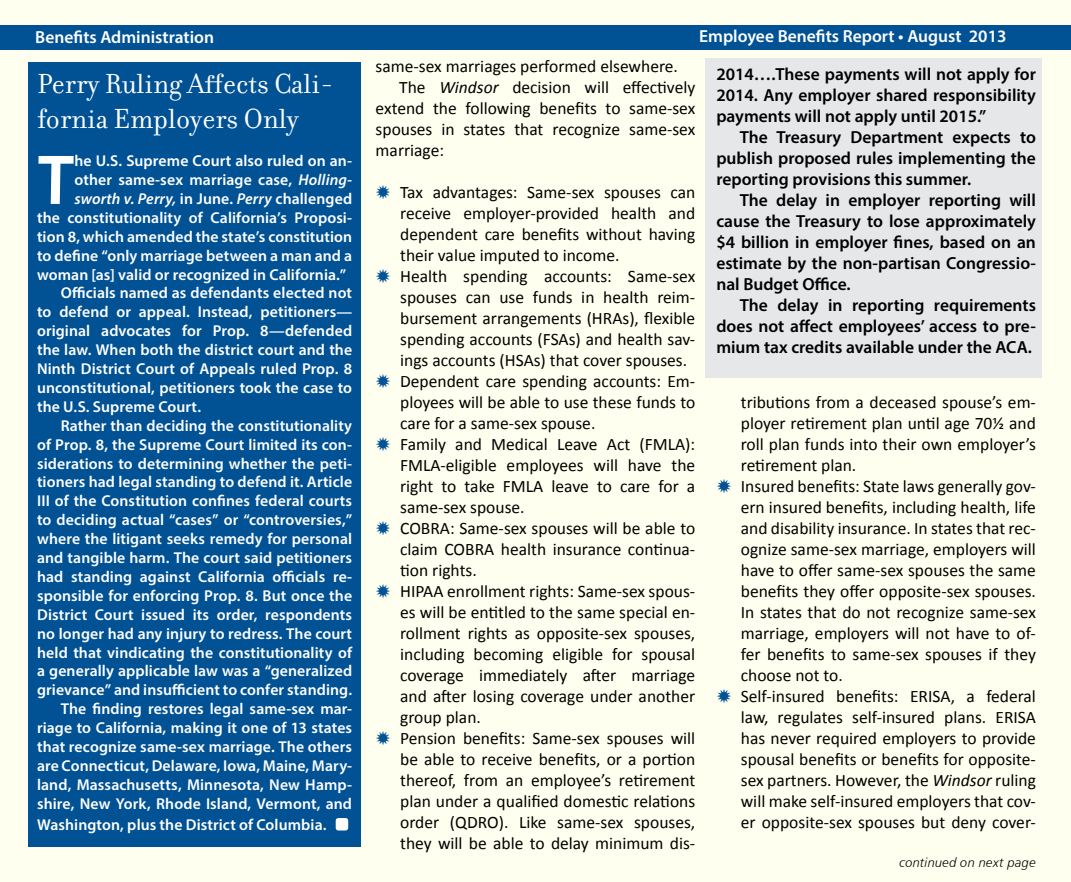
<style>
.page{position:relative;width:1071px;height:882px;background:#fff}
.page>*{position:absolute;margin:0;border:0;box-sizing:border-box;transform-origin:0 0}
.t1{font:69.48px "Humanist 531 BT Bold A";color:#fff}
.t2{font:29.75px/35px "Filosofia";color:#fff}
.t3{font:17.5px/21px "Calibri";color:#000}
.t4{font:600 17.5px/21px "Myriad Pro";color:#000;text-align:justify}
.t5{font:600 17.5px "Myriad Pro";color:#fff}
.t6{font:600 15.75px "Myriad Pro";letter-spacing:.005em;color:#fff}
.t7{font:italic 600 15.75px "Myriad Pro";letter-spacing:.005em;color:#fff}
.t8{font:13.12px "Humanist 777 BT Light Italic B";letter-spacing:.015em;color:#000}
.s1{font-style:italic}
.s2{font-style:normal}
</style>
<div class="page">
<div style="left:1px;top:1px;width:1070px;height:881px;background:#fffff0"></div>
<div style="left:0;top:25px;width:1071px;height:24px;background:#005295"></div>
<div style="left:706px;top:58px;width:336px;height:320px;background:#e6e7e8"></div>
<div style="left:28px;top:63px;width:333px;height:784px;background:#005295"></div>
<div style="left:336px;top:818px;width:12px;height:13px;background:#fff;border-radius:3px"></div>
<p class="t5" style="left:35px;top:26px;width:180px">Benefits Administration</p>
<p class="t5" style="left:699px;top:25px;width:309px">Employee Benefits Report • August 2013</p>
<h2 class="t2" style="left:37px;top:67px;width:298px">Perry Ruling Affects Cali&shy;fornia Employers Only</h2>
<h1 class="t1" style="left:37px;top:137px;width:39px">T</h1>
<p class="t6" style="left:74px;top:151px;width:279px">he U.S. Supreme Court also ruled on an-</p>
<p class="t3" style="left:376px;top:56px;width:304px">same-sex marriages performed elsewhere.</p>
<p class="t3" style="left:399px;top:77px;width:298px">The <span class="s1">Windsor</span> decision will effectively</p>
<p class="t3" style="left:376px;top:98px;width:321px">extend the following benefits to same-sex</p>
<p class="t3" style="left:376px;top:119px;width:321px">spouses in states that recognize same-sex</p>
<p class="t3" style="left:376px;top:140px;width:70px">marriage:</p>
<p class="t3" style="left:400px;top:182px;width:297px">Tax advantages: Same-sex spouses can receive employer-provided health and dependent care benefits without having their value imputed to income.<br>Health spending accounts: Same-sex spouses can use funds in health reim&shy;bursement arrangements (HRAs), flexible spending accounts (FSAs) and health sav&shy;ings accounts (HSAs) that cover spouses.<br>Dependent care spending accounts: Em&shy;ployees will be able to use these funds to care for a same-sex spouse.<br>Family and Medical Leave Act (FMLA):<br>FMLA-eligible employees will have the right to take FMLA leave to care for a same-sex spouse.<br>COBRA: Same-sex spouses will be able to claim COBRA health insurance continua&shy;tion rights.<br>HIPAA enrollment rights: Same-sex spous&shy;es will be entitled to the same special en&shy;rollment rights as opposite-sex spouses, including becoming eligible for spousal coverage immediately after marriage and after losing coverage under another group plan.<br>Pension benefits: Same-sex spouses will be able to receive benefits, or a portion thereof, from an employee’s retirement plan under a qualified domestic relations order (QDRO). Like same-sex spouses, they will be able to delay minimum dis-</p>
<p class="t4" style="left:716px;top:63px;width:321px">2014….These payments will not apply for 2014. Any employer shared responsibility payments will not apply until 2015.”</p>
<p class="t4" style="left:716px;top:126px;width:321px;text-indent:24px">The Treasury Department expects to publish proposed rules implementing the reporting provisions this summer.</p>
<p class="t4" style="left:716px;top:189px;width:321px;text-indent:24px">The delay in employer reporting will cause the Treasury to lose approximately $4 billion in employer fines, based on an estimate by the non-partisan Congressio&shy;nal Budget Office.</p>
<p class="t4" style="left:716px;top:294px;width:321px;text-indent:24px">The delay in reporting requirements does not affect employees’ access to pre&shy;mium tax credits available under the ACA.</p>
<p class="t6" style="left:74px;top:170px;width:279px">other same-sex marriage case, <span class="s1">Holling-</span></p>
<p class="t7" style="left:74px;top:189px;width:279px">sworth v. Perry, <span class="s2">in June.</span> Perry <span class="s2">challenged</span></p>
<p class="t6" style="left:37px;top:208px;width:317px">the constitutionality of California’s Proposi-</p>
<p class="t6" style="left:37px;top:226px;width:317px">tion 8, which amended the state’s constitution</p>
<p class="t6" style="left:37px;top:245px;width:317px">to define “only marriage between a man and a</p>
<p class="t6" style="left:37px;top:264px;width:311px">woman [as] valid or recognized in California.”</p>
<p class="t6" style="left:61px;top:283px;width:293px">Officials named as defendants elected not</p>
<p class="t6" style="left:37px;top:302px;width:317px">to defend or appeal. Instead, petitioners—</p>
<p class="t6" style="left:37px;top:321px;width:317px">original advocates for Prop. 8—defended</p>
<p class="t6" style="left:37px;top:340px;width:317px">the law. When both the district court and the</p>
<p class="t6" style="left:37px;top:359px;width:317px">Ninth District Court of Appeals ruled Prop. 8</p>
<p class="t6" style="left:37px;top:378px;width:317px">unconstitutional, petitioners took the case to</p>
<p class="t6" style="left:37px;top:397px;width:166px">the U.S. Supreme Court.</p>
<p class="t6" style="left:61px;top:415px;width:293px">Rather than deciding the constitutionality</p>
<p class="t6" style="left:37px;top:434px;width:317px">of Prop. 8, the Supreme Court limited its con-</p>
<p class="t6" style="left:37px;top:453px;width:317px">siderations to determining whether the peti-</p>
<p class="t6" style="left:37px;top:472px;width:317px">tioners had legal standing to defend it. Article</p>
<p class="t6" style="left:37px;top:491px;width:317px">III of the Constitution confines federal courts</p>
<p class="t6" style="left:37px;top:510px;width:317px">to deciding actual “cases” or “controversies,”</p>
<p class="t6" style="left:37px;top:529px;width:317px">where the litigant seeks remedy for personal</p>
<p class="t6" style="left:37px;top:548px;width:317px">and tangible harm. The court said petitioners</p>
<p class="t6" style="left:37px;top:567px;width:317px">had standing against California officials re-</p>
<p class="t6" style="left:37px;top:586px;width:317px">sponsible for enforcing Prop. 8. But once the</p>
<p class="t6" style="left:37px;top:604px;width:317px">District Court issued its order, respondents</p>
<p class="t6" style="left:37px;top:623px;width:317px">no longer had any injury to redress. The court</p>
<p class="t6" style="left:37px;top:642px;width:317px">held that vindicating the constitutionality of</p>
<p class="t6" style="left:37px;top:661px;width:317px">a generally applicable law was a “generalized</p>
<p class="t6" style="left:37px;top:680px;width:317px">grievance” and insufficient to confer standing.</p>
<p class="t6" style="left:61px;top:699px;width:293px">The finding restores legal same-sex mar-</p>
<p class="t6" style="left:37px;top:718px;width:317px">riage to California, making it one of 13 states</p>
<p class="t6" style="left:37px;top:737px;width:317px">that recognize same-sex marriage. The others</p>
<p class="t6" style="left:37px;top:756px;width:317px">are Connecticut, Delaware, Iowa, Maine, Mary-</p>
<p class="t6" style="left:37px;top:775px;width:317px">land, Massachusetts, Minnesota, New Hamp-</p>
<p class="t6" style="left:37px;top:793px;width:317px">shire, New York, Rhode Island, Vermont, and</p>
<p class="t6" style="left:37px;top:814px;width:291px">Washington, plus the District of Columbia.</p>
<p class="t3" style="left:741px;top:392px;width:297px">tributions from a deceased spouse’s em&shy;ployer retirement plan until age 70½ and roll plan funds into their own employer’s retirement plan.<br>Insured benefits: State laws generally gov&shy;ern insured benefits, including health, life and disability insurance. In states that rec&shy;ognize same-sex marriage, employers will have to offer same-sex spouses the same benefits they offer opposite-sex spouses.<br>In states that do not recognize same-sex marriage, employers will not have to of&shy;fer benefits to same-sex spouses if they choose not to.<br>Self-insured benefits: ERISA, a federal law, regulates self-insured plans. ERISA has never required employers to provide spousal benefits or benefits for opposite&shy;sex partners. However, the <span class="s1">Windsor</span> ruling will make self-insured employers that cov&shy;er opposite-sex spouses but deny cover-</p>
<p class="t8" style="left:900px;top:855px;width:138px">continued on next page</p>
</div>
